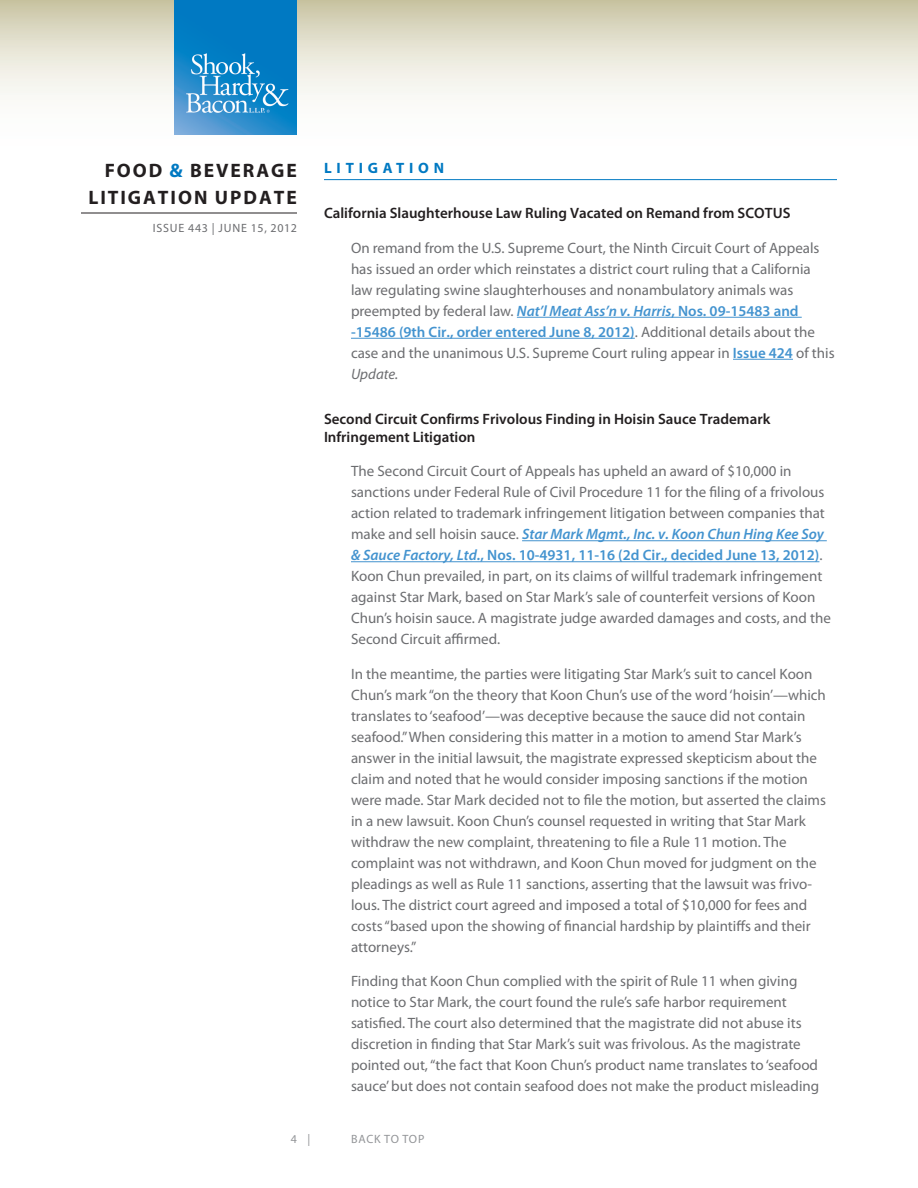
<style>
.page{position:relative;width:918px;height:1188px;background:#fff}
.page>*{position:absolute;margin:0;border:0;box-sizing:border-box;transform-origin:0 0}
.t1{font:700 19.5px/27px "Myriad Pro";letter-spacing:.1em;color:#231f20;text-align:right}
.Body{font:15px/21px "Myriad Pro";color:#6c6d70}
.Subhead{font:600 15px/18px "Myriad Pro";color:#231f20}
.Head{font:700 15px "Myriad Pro";letter-spacing:.32em;color:#0079c2}
.t2{font:12px "Myriad Pro";letter-spacing:.07em;color:#6c6d70}
.t3{font:12px "Myriad Pro";letter-spacing:.06em;color:#939598}
.s1{color:#0079c2}
.s2{font-weight:600;font-style:italic;color:#4393cf}
.s3{font-weight:600;color:#4393cf}
.s4{font-style:italic}
</style>
<div class="page">
<svg style="left:0;top:0;width:918px;height:135px"></svg>
<hr style="left:81px;top:213px;width:216px;height:1px;background:#231f20">
<img style="left:175px;top:0;width:122px;height:135px">
<hr style="left:324px;top:179px;width:513px;height:1px;background:#0079c2">
<hr style="left:517px;top:317px;width:285px;height:1px;background:#4393cf">
<hr style="left:351px;top:338px;width:284px;height:1px;background:#4393cf">
<hr style="left:733px;top:359px;width:60px;height:1px;background:#4393cf">
<hr style="left:522px;top:540px;width:305px;height:1px;background:#4393cf">
<hr style="left:351px;top:561px;width:468px;height:1px;background:#4393cf">
<h1 class="t1" style="left:88px;top:156px;width:210px">FOOD <span class="s1">&amp;</span> BEVERAGE<br>LITIGATION UPDATE</h1>
<p class="t2" style="left:153px;top:221px;width:146px">ISSUE 443 | JUNE 15, 2012</p>
<p class="Head" style="left:324px;top:158px;width:122px">LITIGATION</p>
<p class="Subhead" style="left:324px;top:204px;width:468px">California Slaughterhouse Law Ruling Vacated on Remand from SCOTUS</p>
<p class="Body" style="left:351px;top:237px;width:485px">On remand from the U.S. Supreme Court, the Ninth Circuit Court of Appeals has issued an order which reinstates a district court ruling that a California law regulating swine slaughterhouses and nonambulatory animals was preempted by federal law. <span class="s2">Nat’l Meat Ass’n v. Harris</span><span class="s3">, Nos. 09-15483 and -15486 (9th Cir., order entered June 8, 2012)</span>. Additional details about the case and the unanimous U.S. Supreme Court ruling appear in <span class="s3">Issue 424</span> of this <span class="s4">Update.</span></p>
<p class="Subhead" style="left:324px;top:409px;width:448px">Second Circuit Confirms Frivolous Finding in Hoisin Sauce Trademark<br>Infringement Litigation</p>
<p class="Body" style="left:351px;top:460px;width:481px">The Second Circuit Court of Appeals has upheld an award of $10,000 in sanctions under Federal Rule of Civil Procedure 11 for the filing of a frivolous action related to trademark infringement litigation between companies that make and sell hoisin sauce. <span class="s2">Star Mark Mgmt., Inc. v. Koon Chun Hing Kee Soy &amp; Sauce Factory, Ltd.</span><span class="s3">, Nos. 10-4931, 11-16 (2d Cir., decided June 13, 2012)</span>.<br>Koon Chun prevailed, in part, on its claims of willful trademark infringement against Star Mark, based on Star Mark’s sale of counterfeit versions of Koon Chun’s hoisin sauce. A magistrate judge awarded damages and costs, and the Second Circuit affirmed.</p>
<p class="Body" style="left:351px;top:663px;width:477px">In the meantime, the parties were litigating Star Mark’s suit to cancel Koon Chun’s mark “on the theory that Koon Chun’s use of the word ‘hoisin’—which translates to ‘seafood’—was deceptive because the sauce did not contain seafood.” When considering this matter in a motion to amend Star Mark’s answer in the initial lawsuit, the magistrate expressed skepticism about the claim and noted that he would consider imposing sanctions if the motion were made. Star Mark decided not to file the motion, but asserted the claims in a new lawsuit. Koon Chun’s counsel requested in writing that Star Mark withdraw the new complaint, threatening to file a Rule 11 motion. The complaint was not withdrawn, and Koon Chun moved for judgment on the pleadings as well as Rule 11 sanctions, asserting that the lawsuit was frivo&shy;lous. The district court agreed and imposed a total of $10,000 for fees and costs “based upon the showing of financial hardship by plaintiffs and their attorneys.”</p>
<p class="Body" style="left:351px;top:970px;width:470px">Finding that Koon Chun complied with the spirit of Rule 11 when giving notice to Star Mark, the court found the rule’s safe harbor requirement satisfied. The court also determined that the magistrate did not abuse its discretion in finding that Star Mark’s suit was frivolous. As the magistrate pointed out, “the fact that Koon Chun’s product name translates to ‘seafood sauce’ but does not contain seafood does not make the product misleading</p>
<p class="t3" style="left:291px;top:1132px;width:21px">4 |</p>
<p class="t3" style="left:351px;top:1132px;width:75px">BACK TO TOP</p>
</div>
